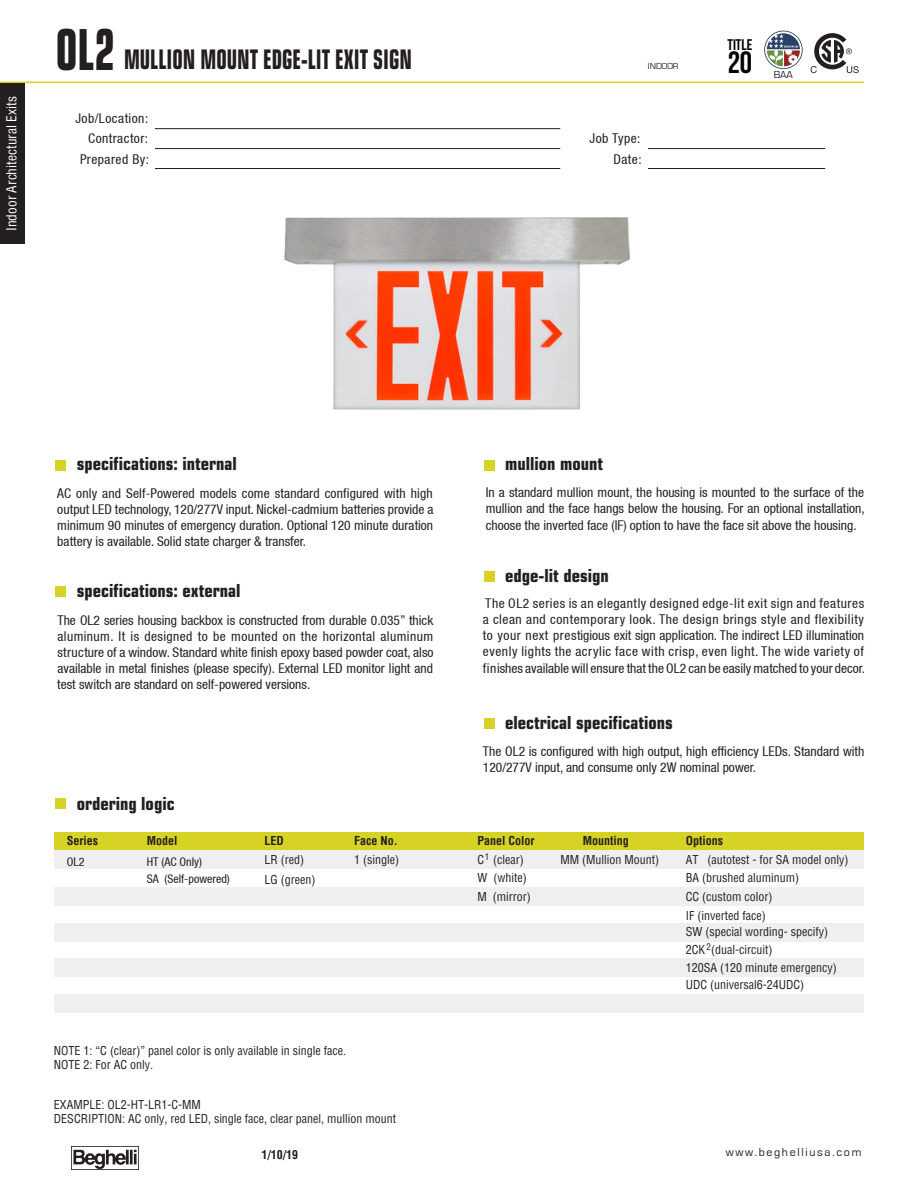
<style>
.page{position:relative;width:918px;height:1188px;background:#fff}
.page>*{position:absolute;margin:0;border:0;box-sizing:border-box;transform-origin:0 0}
.t1{font:30.75px "Bebas Neue";color:#000}
.t2{font:700 condensed 27px "Eurostile";color:#231f20;scale:.74 1}
.t3{font:700 condensed 18px "Eurostile";color:#231f20}
.t4{font:15.45px "Bebas Neue";color:#000}
.t5{font:condensed 13.5px/16.2px "Helvetica 57";color:#231f20;text-align:justify}
.t6{font:condensed 13.5px "Helvetica 57";letter-spacing:.035em;color:#231f20}
.t7{font:condensed 13.5px "Helvetica";color:#fff}
.t8{font:condensed 12px/14px "Helvetica";color:#231f20}
.t9{font:700 condensed 12px "Helvetica";color:#231f20}
.t10{font:condensed 12px "Helvetica 57";color:#231f20}
.t11{font:12px "Eurostile";letter-spacing:.14em;color:#231f20}
.t12{font:10.5px "Eurostile";color:#221f1f}
.t13{font:9px "Eurostile";color:#231f20}
.t14{font:condensed 9px "Helvetica";color:#231f20}
.s1{font-size:56.55px}
</style>
<div class="page">
<hr style="left:0;top:82px;width:864px;height:1px;background:#d7d325">
<hr style="left:155px;top:128px;width:405px;height:1px;background:#231f20">
<hr style="left:155px;top:148px;width:405px;height:1px;background:#231f20">
<hr style="left:648px;top:148px;width:177px;height:1px;background:#231f20">
<hr style="left:648px;top:168px;width:177px;height:1px;background:#231f20">
<hr style="left:155px;top:168px;width:405px;height:1px;background:#231f20">
<div style="left:54px;top:832px;width:810px;height:19px;background:#d7d325"></div>
<div style="left:54px;top:851px;width:810px;height:18px;background:#f0efef"></div>
<div style="left:54px;top:888px;width:810px;height:18px;background:#f0efef"></div>
<div style="left:54px;top:923px;width:810px;height:19px;background:#f0efef"></div>
<div style="left:54px;top:959px;width:810px;height:18px;background:#f0efef"></div>
<div style="left:54px;top:994px;width:810px;height:19px;background:#f0efef"></div>
<div style="left:484px;top:572px;width:11px;height:10px;background:#d7d325"></div>
<div style="left:484px;top:719px;width:11px;height:10px;background:#d7d325"></div>
<div style="left:56px;top:461px;width:10px;height:10px;background:#d7d325"></div>
<div style="left:56px;top:798px;width:10px;height:11px;background:#d7d325"></div>
<div style="left:56px;top:586px;width:10px;height:10px;background:#d7d325"></div>
<div style="left:484px;top:460px;width:11px;height:10px;background:#d7d325"></div>
<img style="left:284px;top:217px;width:346px;height:193px">
<div style="left:0;top:83px;width:25px;height:161px;background:#231f20"></div>
<svg style="left:764px;top:31px;width:39px;height:38px"></svg>
<svg style="left:811px;top:33px;width:48px;height:40px"></svg>
<img style="left:73px;top:1149px;width:64px;height:20px">
<p class="t7" style="left:3px;top:231px;width:136px;rotate:-90deg">Indoor Architectural Exits</p>
<h2 class="t2" style="left:56px;top:43px;width:483px"><span class="s1">OL2</span> MULLION MOUNT EDGE-LIT EXIT SIGN</h2>
<p class="t6" style="left:75px;top:111px;width:74px">Job/Location:</p>
<p class="t13" style="left:648px;top:61px;width:32px">INDOOR</p>
<p class="t6" style="left:88px;top:131px;width:61px">Contractor:</p>
<p class="t5" style="left:590px;top:131px;width:52px">Job Type:</p>
<p class="t6" style="left:80px;top:151px;width:71px">Prepared By:</p>
<p class="t5" style="left:613px;top:151px;width:30px">Date:</p>
<p class="t4" style="left:727px;top:37px;width:26px">TITLE</p>
<h1 class="t1" style="left:728px;top:45px;width:26px">20</h1>
<p class="t12" style="left:774px;top:69px;width:21px">BAA</p>
<h3 class="t3" style="left:77px;top:453px;width:162px">specifications: internal</h3>
<p class="t5" style="left:57px;top:485px;width:378px">AC only and Self-Powered models come standard configured with high output LED technology, 120/277V input. Nickel-cadmium batteries provide a minimum 90 minutes of emergency duration. Optional 120 minute duration battery is available. Solid state charger &amp; transfer.</p>
<h3 class="t3" style="left:77px;top:579px;width:165px">specifications: external</h3>
<p class="t5" style="left:57px;top:612px;width:378px">The OL2 series housing backbox is constructed from durable 0.035” thick aluminum. It is designed to be mounted on the horizontal aluminum structure of a window. Standard white finish epoxy based powder coat, also available in metal finishes (please specify). External LED monitor light and test switch are standard on self-powered versions.</p>
<h3 class="t3" style="left:77px;top:792px;width:100px">ordering logic</h3>
<p class="t9" style="left:67px;top:833px;width:33px">Series</p>
<p class="t9" style="left:147px;top:833px;width:32px">Model</p>
<p class="t9" style="left:265px;top:833px;width:21px">LED</p>
<p class="t9" style="left:354px;top:833px;width:45px">Face No.</p>
<p class="t8" style="left:354px;top:852px;width:46px">1 (single)</p>
<p class="t8" style="left:265px;top:849px;width:52px;line-height:20px">LR (red)<br>LG (green)</p>
<p class="t10" style="left:67px;top:855px;width:19px">OL2</p>
<p class="t10" style="left:147px;top:855px;width:57px">HT (AC Only)</p>
<p class="t10" style="left:147px;top:872px;width:85px">SA (Self-powered)</p>
<p class="t8" style="left:54px;top:1044px;width:294px">NOTE 1: “C (clear)” panel color is only available in single face.<br>NOTE 2: For AC only.</p>
<p class="t8" style="left:54px;top:1097px;width:344px;line-height:14.4px">EXAMPLE: OL2-HT-LR1-C-MM<br>DESCRIPTION: AC only, red LED, single face, clear panel, mullion mount</p>
<h3 class="t3" style="left:505px;top:453px;width:100px">mullion mount</h3>
<p class="t5" style="left:486px;top:484px;width:380px">In a standard mullion mount, the housing is mounted to the surface of the mullion and the face hangs below the housing. For an optional installation, choose the inverted face (IF) option to have the face sit above the housing.</p>
<h3 class="t3" style="left:505px;top:564px;width:105px">edge-lit design</h3>
<p class="t5" style="left:483px;top:595px;width:384px">The OL2 series is an elegantly designed edge-lit exit sign and features a clean and contemporary look. The design brings style and flexibility to your next prestigious exit sign application. The indirect LED illumination evenly lights the acrylic face with crisp, even light. The wide variety of finishes available will ensure that the OL2 can be easily matched to your decor.</p>
<h3 class="t3" style="left:505px;top:711px;width:169px">electrical specifications</h3>
<p class="t5" style="left:483px;top:743px;width:383px">The OL2 is configured with high output, high efficiency LEDs. Standard with<br>120/277V input, and consume only 2W nominal power.</p>
<p class="t9" style="left:477px;top:833px;width:59px">Panel Color</p>
<p class="t9" style="left:583px;top:833px;width:48px">Mounting</p>
<p class="t8" style="left:561px;top:852px;width:100px">MM (Mullion Mount)</p>
<p class="t14" style="left:485px;top:851px;width:6px">1</p>
<p class="t8" style="left:477px;top:852px;width:48px">C (clear)</p>
<p class="t8" style="left:477px;top:889px;width:55px">M (mirror)</p>
<p class="t8" style="left:477px;top:871px;width:51px">W (white)</p>
<p class="t9" style="left:686px;top:833px;width:39px">Options</p>
<p class="t8" style="left:686px;top:852px;width:164px">AT (autotest - for SA model only)</p>
<p class="t8" style="left:686px;top:871px;width:115px">BA (brushed aluminum)</p>
<p class="t8" style="left:686px;top:889px;width:88px">CC (custom color)</p>
<p class="t8" style="left:686px;top:925px;width:144px">SW (special wording- specify)</p>
<p class="t8" style="left:686px;top:908px;width:81px">IF (inverted face)</p>
<p class="t8" style="left:686px;top:959px;width:152px;line-height:17.4px">120SA (120 minute emergency)<br>UDC (universal6-24UDC)</p>
<p class="t14" style="left:707px;top:941px;width:6px">2</p>
<p class="t8" style="left:686px;top:943px;width:88px">2CK (dual-circuit)</p>
<p class="t9" style="left:262px;top:1147px;width:38px">1/10/19</p>
<p class="t11" style="left:726px;top:1145px;width:137px">www.beghelliusa.com</p>
</div>
